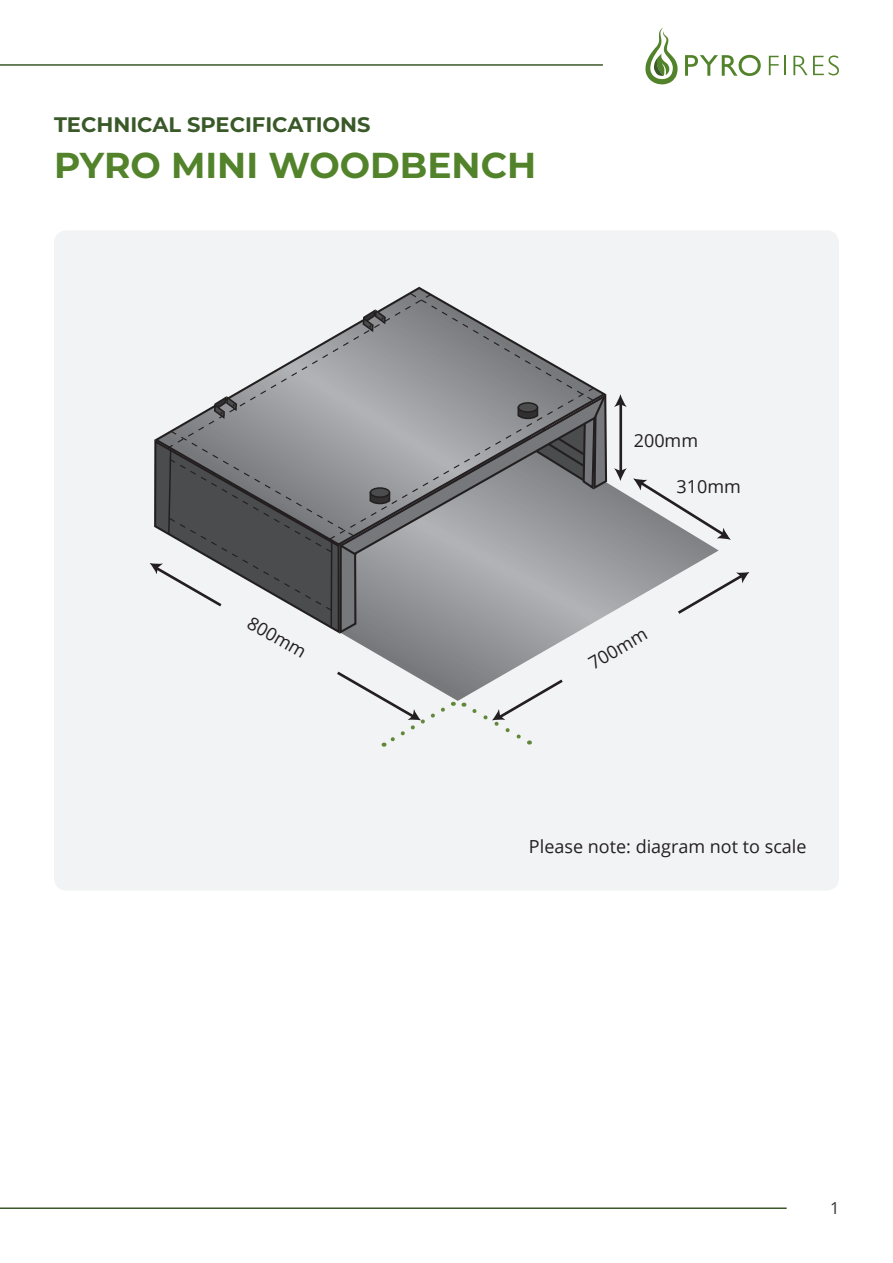
<style>
.page{position:relative;width:893px;height:1263px;background:#fff}
.page>*{position:absolute;margin:0;border:0;box-sizing:border-box;transform-origin:0 0}
.t1{font:700 36px "Montserrat";color:#52832b}
.t2{font:700 21px "Montserrat";color:#3a5929}
.t3{font:18px "Open Sans";color:#231f20}
.t4{font:16.5px "Open Sans";color:#323332}
</style>
<div class="page">
<hr style="left:0;top:1207px;width:787px;height:2px;background:#3a5929">
<hr style="left:0;top:64px;width:603px;height:2px;background:#3a5929">
<svg style="left:645px;top:28px;width:33px;height:57px"></svg>
<svg style="left:685px;top:55px;width:76px;height:21px"></svg>
<svg style="left:769px;top:56px;width:17px;height:19px"></svg>
<svg style="left:793px;top:55px;width:46px;height:20px"></svg>
<div style="left:54px;top:230px;width:785px;height:661px;background:#f2f3f4;border-radius:13px"></div>
<svg style="left:150px;top:292px;width:599px;height:455px"></svg>
<p class="t2" style="left:54px;top:110px;width:318px">TECHNICAL SPECIFICATIONS</p>
<p class="t1" style="left:54px;top:139px;width:484px">PYRO MINI WOODBENCH</p>
<p class="t3" style="left:255px;top:610px;width:66px;rotate:30deg">800mm</p>
<p class="t3" style="left:634px;top:428px;width:66px">200mm</p>
<p class="t3" style="left:677px;top:474px;width:66px">310mm</p>
<p class="t3" style="left:584px;top:654px;width:66px;rotate:-30deg">700mm</p>
<p class="t3" style="left:529px;top:834px;width:279px">Please note: diagram not to scale</p>
<p class="t4" style="left:830px;top:1196px;width:11px">1</p>
</div>
